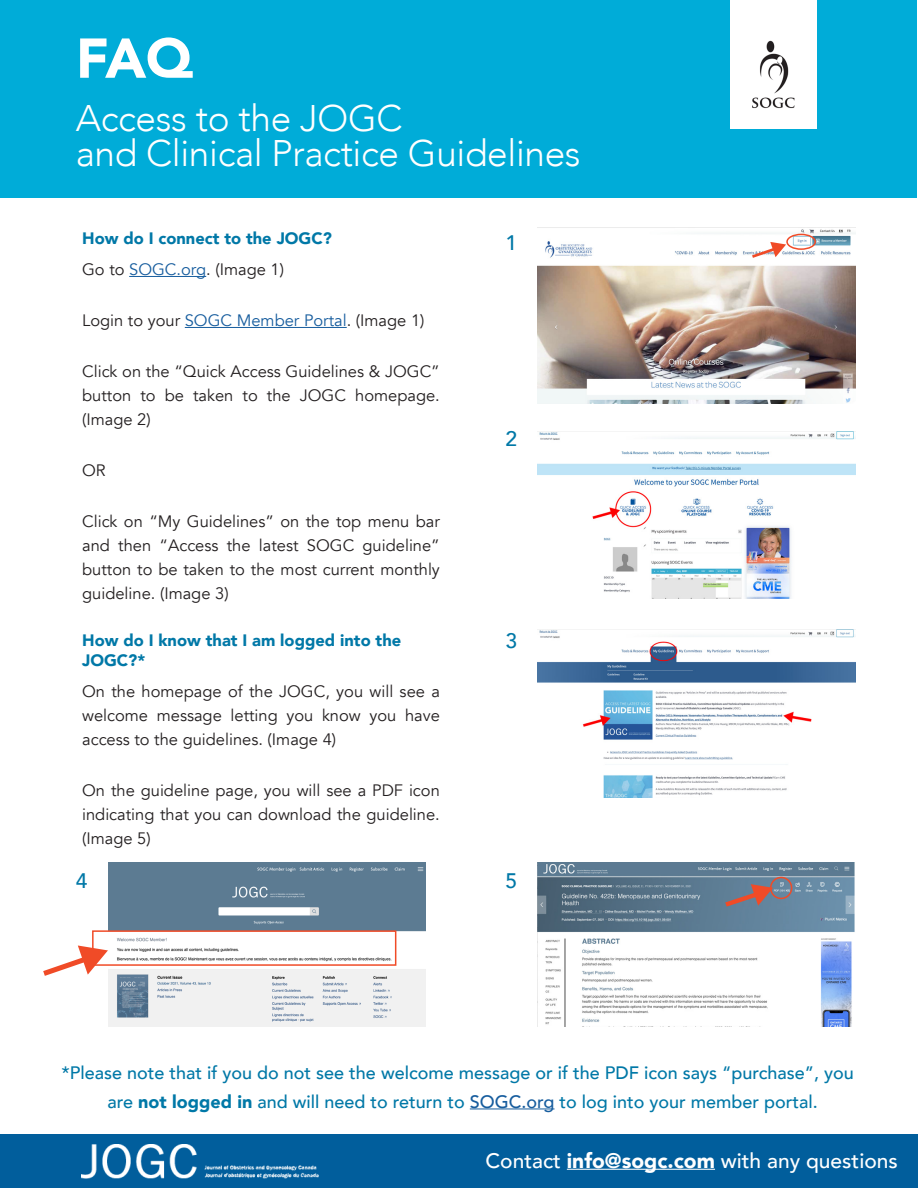
<style>
.page{position:relative;width:918px;height:1188px;background:#fff}
.page>*{position:absolute;margin:0;border:0;box-sizing:border-box;transform-origin:0 0}
.t1{font:900 55.5px "Avenir";color:#fff}
.t2{font:300 36.9px "Avenir";letter-spacing:-.01em;color:#fff}
.Question_Header{font:500 21px "Avenir";color:#fff}
.Question_Header-2{font:500 21px "Avenir";color:#0078a7}
.Question_Header-3{font:500 18px "Avenir";color:#0078a7}
.Body_Copy{font:16.5px/24px "Avenir";color:#231f20;text-align:justify}
.Question_Header-4{font:900 16.5px/19.8px "Avenir";color:#0078a7}
.s1{color:#175d9e}
.s2{font-weight:900}
</style>
<div class="page">
<div style="left:1px;top:1px;width:916px;height:197px;background:#00acd8"></div>
<img style="left:730px;top:1px;width:87px;height:128px">
<hr style="left:129px;top:276px;width:77px;height:1px;background:#175d9e">
<hr style="left:185px;top:327px;width:162px;height:1px;background:#175d9e">
<div style="left:0;top:1135px;width:918px;height:53px;background:#015e9c"></div>
<img style="left:81px;top:1145px;width:238px;height:34px">
<img style="left:538px;top:229px;width:317px;height:174px">
<img style="left:538px;top:431px;width:317px;height:168px">
<img style="left:538px;top:630px;width:317px;height:168px">
<img style="left:108px;top:862px;width:318px;height:165px">
<img style="left:538px;top:862px;width:317px;height:165px">
<div style="left:786px;top:234px;width:30px;height:16px;border:2px solid #f04b27;border-radius:50%"></div>
<svg style="left:751px;top:242px;width:35px;height:17px"></svg>
<svg style="left:43px;top:946px;width:65px;height:30px"></svg>
<svg style="left:723px;top:884px;width:50px;height:24px"></svg>
<div style="left:92px;top:930px;width:304px;height:36px;border:2px solid #f04b27"></div>
<hr style="left:470px;top:1109px;width:85px;height:1px;background:#175d9e">
<div style="left:770px;top:877px;width:22px;height:22px;border:2px solid #f04b27;border-radius:50%"></div>
<hr style="left:567px;top:1169px;width:148px;height:1px;background:#fff">
<p class="t1" style="left:76px;top:11px;width:119px">FAQ</p>
<p class="t2" style="left:76px;top:97px;width:328px">Access to the JOGC</p>
<p class="t2" style="left:76px;top:132px;width:506px">and Clinical Practice Guidelines</p>
<p class="Question_Header-4" style="left:82px;top:228px;width:251px">How do I connect to the JOGC?</p>
<p class="Body_Copy" style="left:82px;top:258px;width:203px">Go to <span class="s1">SOGC.org</span>. (Image 1)</p>
<p class="Body_Copy" style="left:82px;top:309px;width:344px">Login to your <span class="s1">SOGC Member Portal</span>. (Image 1)</p>
<p class="Body_Copy" style="left:82px;top:360px;width:359px">Click on the “Quick Access Guidelines &amp; JOGC” button to be taken to the JOGC homepage. (Image 2)</p>
<p class="Body_Copy" style="left:82px;top:459px;width:25px">OR</p>
<p class="Body_Copy" style="left:82px;top:510px;width:359px">Click on “My Guidelines” on the top menu bar and then “Access the latest SOGC guideline” button to be taken to the most current monthly guideline. (Image 3)</p>
<p class="Question_Header-4" style="left:82px;top:630px;width:321px">How do I know that I am logged into the<br>JOGC?*</p>
<p class="Body_Copy" style="left:82px;top:679px;width:359px">On the homepage of the JOGC, you will see a welcome message letting you know you have access to the guidelines. (Image 4)</p>
<p class="Body_Copy" style="left:82px;top:778px;width:359px">On the guideline page, you will see a PDF icon indicating that you can download the guideline. (Image 5)</p>
<p class="Question_Header-2" style="left:506px;top:225px;width:13px">1</p>
<p class="Question_Header-2" style="left:506px;top:421px;width:13px">2</p>
<p class="Question_Header-2" style="left:506px;top:623px;width:13px">3</p>
<p class="Question_Header-2" style="left:76px;top:862px;width:13px">4</p>
<p class="Question_Header-2" style="left:506px;top:862px;width:13px">5</p>
<p class="Question_Header-3" style="left:61px;top:1057px;width:794px">*Please note that if you do not see the welcome message or if the PDF icon says “purchase”, you</p>
<p class="Question_Header-3" style="left:107px;top:1086px;width:712px">are <span class="s2">not logged in</span> and will need to return to <span class="s1">SOGC.org</span> to log into your member portal.</p>
<p class="Question_Header" style="left:486px;top:1142px;width:414px">Contact <span class="s2">info@sogc.com</span> with any questions</p>
</div>
